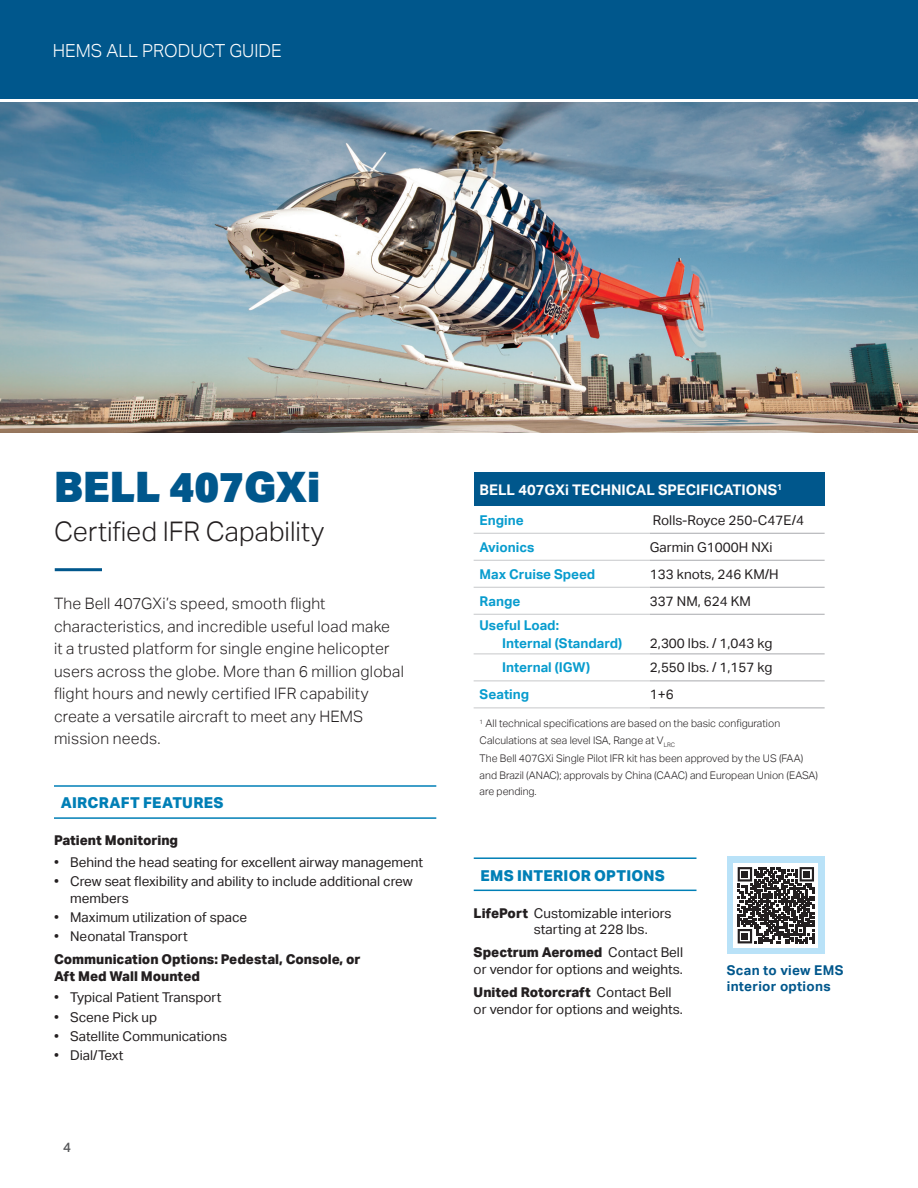
<style>
.page{position:relative;width:918px;height:1188px;background:#fff}
.page>*{position:absolute;margin:0;border:0;box-sizing:border-box;transform-origin:0 0}
.t1{font:900 42px "Aktiv Grotesk";color:#00578c}
.t2{font:300 27px "Aktiv Grotesk";color:#231f20}
.t3{font:300 18px "Aktiv Grotesk";color:#fff}
.t4{font:300 15.75px/22.5px "Aktiv Grotesk";letter-spacing:.01em;color:#231f20}
.t5{font:800 15px "Aktiv Grotesk";letter-spacing:.015em;color:#007fb6}
.t6{font:700 14.7px "Aktiv Grotesk";color:#fff}
.t7{font:13.5px/16.5px "Aktiv Grotesk";color:#231f20}
.t8{font:700 13.5px/18px "Aktiv Grotesk";color:#089cce}
.t9{font:800 13.5px/16.5px "Aktiv Grotesk";color:#231f20}
.t10{font:700 13.5px/16px "Aktiv Grotesk";letter-spacing:.02em;color:#00578c}
.t11{font:500 13.5px "Aktiv Grotesk";color:#57585a}
.t12{font:300 10.5px/16.5px "Aktiv Grotesk";color:#231f20}
.s1{font-weight:800}
</style>
<div class="page">
<img style="left:0;top:102px;width:918px;height:330px">
<div style="left:0;top:0;width:918px;height:99px;background:#00578c"></div>
<hr style="left:55px;top:568px;width:47px;height:3px;background:#00578c">
<hr style="left:54px;top:785px;width:382px;height:2px;background:#007fb6">
<hr style="left:54px;top:817px;width:382px;height:2px;background:#007fb6">
<div style="left:474px;top:472px;width:351px;height:34px;background:#00578c"></div>
<svg style="left:650px;top:559px;width:175px;height:149px"></svg>
<hr style="left:474px;top:533px;width:176px;height:1px;background:#c7c8ca">
<hr style="left:474px;top:560px;width:176px;height:1px;background:#c7c8ca">
<hr style="left:474px;top:587px;width:176px;height:1px;background:#c7c8ca">
<hr style="left:474px;top:614px;width:176px;height:1px;background:#c7c8ca">
<hr style="left:474px;top:654px;width:176px;height:1px;background:#c7c8ca">
<hr style="left:474px;top:681px;width:176px;height:1px;background:#c7c8ca">
<hr style="left:474px;top:708px;width:176px;height:1px;background:#c7c8ca">
<hr style="left:650px;top:533px;width:175px;height:1px;background:#a8a9ad">
<hr style="left:650px;top:560px;width:175px;height:1px;background:#a8a9ad">
<hr style="left:650px;top:587px;width:175px;height:1px;background:#a8a9ad">
<hr style="left:650px;top:614px;width:175px;height:1px;background:#a8a9ad">
<hr style="left:650px;top:654px;width:175px;height:1px;background:#a8a9ad">
<hr style="left:650px;top:681px;width:175px;height:1px;background:#a8a9ad">
<hr style="left:650px;top:708px;width:175px;height:1px;background:#a8a9ad">
<hr style="left:474px;top:857px;width:222px;height:2px;background:#007fb6">
<hr style="left:474px;top:890px;width:222px;height:1px;background:#007fb6">
<div style="left:727px;top:857px;width:98px;height:97px;background:#b9e2f8"></div>
<div style="left:734px;top:863px;width:84px;height:85px;background:#fff"></div>
<svg style="left:738px;top:867px;width:76px;height:76px"></svg>
<h3 class="t3" style="left:53px;top:40px;width:230px">HEMS ALL PRODUCT GUIDE</h3>
<h1 class="t1" style="left:54px;top:460px;width:268px">BELL 407GXi</h1>
<h2 class="t2" style="left:54px;top:516px;width:272px">Certified IFR Capability</h2>
<p class="t4" style="left:54px;top:593px;width:351px">The Bell 407GXi’s speed, smooth flight characteristics, and incredible useful load make<br>it a trusted platform for single engine helicopter users across the globe. More than 6 million global flight hours and newly certified IFR capability create a versatile aircraft to meet any HEMS mission needs.</p>
<p class="t5" style="left:61px;top:794px;width:164px">AIRCRAFT FEATURES</p>
<p class="t9" style="left:54px;top:832px;width:126px">Patient Monitoring</p>
<p class="t7" style="left:54px;top:854px;width:371px">• Behind the head seating for excellent airway management</p>
<p class="t7" style="left:70px;top:873px;width:344px;text-indent:-16px">• Crew seat flexibility and ability to include additional crew members</p>
<p class="t7" style="left:54px;top:909px;width:195px">• Maximum utilization of space</p>
<p class="t7" style="left:54px;top:928px;width:135px">• Neonatal Transport</p>
<p class="t9" style="left:54px;top:951px;width:308px">Communication Options: Pedestal, Console, or<br>Aft Med Wall Mounted</p>
<p class="t7" style="left:54px;top:990px;width:169px">• Typical Patient Transport</p>
<p class="t7" style="left:54px;top:1009px;width:105px">• Scene Pick up</p>
<p class="t7" style="left:54px;top:1028px;width:175px">• Satellite Communications</p>
<p class="t7" style="left:54px;top:1047px;width:71px">• Dial/Text</p>
<p class="t11" style="left:63px;top:1140px;width:9px">4</p>
<p class="t6" style="left:480px;top:481px;width:304px">BELL 407GXi TECHNICAL SPECIFICATIONS<sup>1</sup></p>
<p class="t8" style="left:480px;top:511px;width:46px">Engine</p>
<p class="t7" style="left:653px;top:512px;width:153px">Rolls-Royce 250-C47E/4</p>
<p class="t8" style="left:480px;top:538px;width:56px">Avionics</p>
<p class="t7" style="left:650px;top:539px;width:124px">Garmin G1000H NXi</p>
<p class="t8" style="left:480px;top:565px;width:117px">Max Cruise Speed</p>
<p class="t7" style="left:650px;top:566px;width:130px">133 knots, 246 KM/H</p>
<p class="t8" style="left:480px;top:592px;width:42px">Range</p>
<p class="t7" style="left:650px;top:593px;width:103px">337 NM, 624 KM</p>
<p class="t8" style="left:502px;top:616px;width:121px;text-indent:-23px">Useful Load:<br>Internal (Standard)</p>
<p class="t7" style="left:650px;top:635px;width:124px">2,300 lbs. / 1,043 kg</p>
<p class="t8" style="left:502px;top:659px;width:89px">Internal (IGW)</p>
<p class="t7" style="left:650px;top:659px;width:124px">2,550 lbs. / 1,157 kg</p>
<p class="t8" style="left:480px;top:686px;width:51px">Seating</p>
<p class="t7" style="left:650px;top:686px;width:25px">1+6</p>
<p class="t12" style="left:480px;top:716px;width:302px"><sup>1</sup> All technical specifications are based on the basic configuration<br>Calculations at sea level ISA, Range at V<sub>LRC</sub></p>
<p class="t12" style="left:480px;top:750px;width:340px">The Bell 407GXi Single Pilot IFR kit has been approved by the US (FAA) and Brazil (ANAC); approvals by China (CAAC) and European Union (EASA) are pending.</p>
<p class="t5" style="left:480px;top:867px;width:186px">EMS INTERIOR OPTIONS</p>
<p class="t7" style="left:534px;top:905px;width:139px;text-indent:-60px"><span class="s1">LifePort</span> Customizable interiors starting at 228 lbs.</p>
<p class="t7" style="left:474px;top:944px;width:211px"><span class="s1">Spectrum Aeromed</span> Contact Bell or vendor for options and weights.</p>
<p class="t7" style="left:474px;top:984px;width:211px"><span class="s1">United Rotorcraft</span> Contact Bell or vendor for options and weights.</p>
<p class="t10" style="left:727px;top:962px;width:118px">Scan to view EMS interior options</p>
</div>
